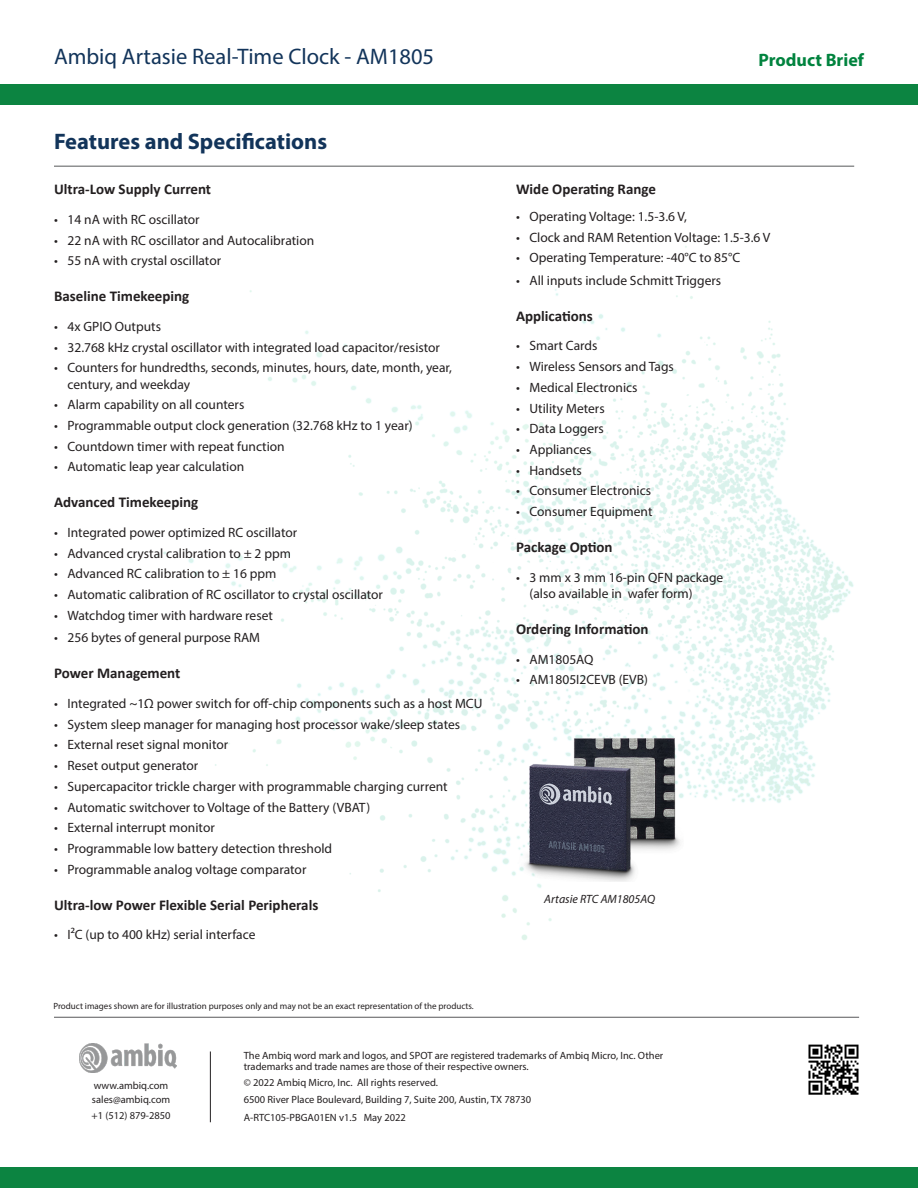
<style>
.page{position:relative;width:918px;height:1188px;background:#fff}
.page>*{position:absolute;margin:0;border:0;box-sizing:border-box;transform-origin:0 0}
.t1{font:22.5px "Myriad Pro";color:#12345a}
.t2{font:700 22.5px "Myriad Pro";color:#12345a}
.t3{font:700 18px "Myriad Pro";color:#00833e}
.t4{font:700 15px "Calibri";color:#231f20}
.t5{font:13.5px/16.2px "Myriad Pro";color:#231f20}
.t6{font:italic 12px "Myriad Pro";color:#231f20}
.t7{font:10.5px/10.5px "Myriad Pro";color:#231f20}
.t8{font:9px "Myriad Pro";color:#231f20}
</style>
<div class="page">
<div style="left:0;top:1167px;width:918px;height:21px;background:#0c8441"></div>
<hr style="left:54px;top:166px;width:800px;height:1px;background:#57585a">
<hr style="left:54px;top:1017px;width:805px;height:1px;background:#57585a">
<div style="left:0;top:84px;width:918px;height:21px;background:#0c8441"></div>
<img style="left:156px;top:246px;width:698px;height:694px">
<img style="left:808px;top:1044px;width:51px;height:51px">
<img style="left:518px;top:733px;width:165px;height:148px">
<hr style="left:210px;top:1052px;width:1px;height:70px;background:#231f20">
<img style="left:79px;top:1044px;width:98px;height:29px">
<h1 class="t1" style="left:54px;top:42px;width:382px">Ambiq Artasie Real-Time Clock - AM1805</h1>
<h2 class="t3" style="left:758px;top:48px;width:107px">Product Brief</h2>
<h1 class="t2" style="left:54px;top:127px;width:275px">Features and Specifications</h1>
<p class="t4" style="left:54px;top:179px;width:159px">Ultra-Low Supply Current</p>
<p class="t5" style="left:54px;top:211px;width:147px">• 14 nA with RC oscillator</p>
<p class="t5" style="left:54px;top:232px;width:262px">• 22 nA with RC oscillator and Autocalibration</p>
<p class="t5" style="left:54px;top:252px;width:169px">• 55 nA with crystal oscillator</p>
<p class="t4" style="left:54px;top:286px;width:137px">Baseline Timekeeping</p>
<p class="t5" style="left:54px;top:318px;width:109px">• 4x GPIO Outputs</p>
<p class="t5" style="left:54px;top:339px;width:388px">• 32.768 kHz crystal oscillator with integrated load capacitor/resistor</p>
<p class="t5" style="left:68px;top:360px;width:386px;text-indent:-14px">• Counters for hundredths, seconds, minutes, hours, date, month, year, century, and weekday</p>
<p class="t5" style="left:54px;top:396px;width:192px">• Alarm capability on all counters</p>
<p class="t5" style="left:54px;top:417px;width:360px">• Programmable output clock generation (32.768 kHz to 1 year)</p>
<p class="t5" style="left:54px;top:438px;width:232px">• Countdown timer with repeat function</p>
<p class="t5" style="left:54px;top:459px;width:192px">• Automatic leap year calculation</p>
<p class="t4" style="left:54px;top:492px;width:146px">Advanced Timekeeping</p>
<p class="t5" style="left:54px;top:524px;width:245px">• Integrated power optimized RC oscillator</p>
<p class="t5" style="left:54px;top:545px;width:239px">• Advanced crystal calibration to ± 2 ppm</p>
<p class="t5" style="left:54px;top:566px;width:224px">• Advanced RC calibration to ± 16 ppm</p>
<p class="t5" style="left:54px;top:586px;width:331px">• Automatic calibration of RC oscillator to crystal oscillator</p>
<p class="t5" style="left:54px;top:607px;width:220px">• Watchdog timer with hardware reset</p>
<p class="t5" style="left:54px;top:630px;width:208px">• 256 bytes of general purpose RAM</p>
<p class="t4" style="left:54px;top:663px;width:128px">Power Management</p>
<p class="t5" style="left:54px;top:695px;width:430px">• Integrated ~1Ω power switch for off-chip components such as a host MCU</p>
<p class="t5" style="left:54px;top:716px;width:408px">• System sleep manager for managing host processor wake/sleep states</p>
<p class="t5" style="left:54px;top:737px;width:176px">• External reset signal monitor</p>
<p class="t5" style="left:54px;top:757px;width:146px">• Reset output generator</p>
<p class="t5" style="left:54px;top:778px;width:395px">• Supercapacitor trickle charger with programmable charging current</p>
<p class="t5" style="left:54px;top:799px;width:318px">• Automatic switchover to Voltage of the Battery (VBAT)</p>
<p class="t5" style="left:54px;top:819px;width:162px">• External interrupt monitor</p>
<p class="t5" style="left:54px;top:840px;width:280px">• Programmable low battery detection threshold</p>
<p class="t5" style="left:54px;top:861px;width:254px">• Programmable analog voltage comparator</p>
<p class="t4" style="left:54px;top:894px;width:266px">Ultra-low Power Flexible Serial Peripherals</p>
<p class="t5" style="left:54px;top:927px;width:203px">• I2C (up to 400 kHz) serial interface</p>
<p class="t8" style="left:53px;top:1001px;width:422px">Product images shown are for illustration purposes only and may not be an exact representation of the products.</p>
<p class="t4" style="left:516px;top:179px;width:142px">Wide Operating Range</p>
<p class="t5" style="left:516px;top:208px;width:173px">• Operating Voltage: 1.5-3.6 V,</p>
<p class="t5" style="left:516px;top:229px;width:256px">• Clock and RAM Retention Voltage: 1.5-3.6 V</p>
<p class="t5" style="left:516px;top:249px;width:226px">• Operating Temperature: -40°C to 85°C</p>
<p class="t5" style="left:516px;top:272px;width:207px">• All inputs include Schmitt Triggers</p>
<p class="t4" style="left:516px;top:305px;width:78px">Applications</p>
<p class="t5" style="left:516px;top:338px;width:83px">• Smart Cards</p>
<p class="t5" style="left:516px;top:358px;width:159px">• Wireless Sensors and Tags</p>
<p class="t5" style="left:516px;top:379px;width:123px">• Medical Electronics</p>
<p class="t5" style="left:516px;top:400px;width:90px">• Utility Meters</p>
<p class="t5" style="left:516px;top:420px;width:89px">• Data Loggers</p>
<p class="t5" style="left:516px;top:441px;width:77px">• Appliances</p>
<p class="t5" style="left:516px;top:462px;width:67px">• Handsets</p>
<p class="t5" style="left:516px;top:483px;width:137px">• Consumer Electronics</p>
<p class="t5" style="left:516px;top:503px;width:138px">• Consumer Equipment</p>
<p class="t4" style="left:516px;top:536px;width:98px">Package Option</p>
<p class="t5" style="left:530px;top:569px;width:195px;text-indent:-14px">• 3 mm x 3 mm 16-pin QFN package (also available in wafer form)</p>
<p class="t4" style="left:516px;top:618px;width:134px">Ordering Information</p>
<p class="t5" style="left:516px;top:651px;width:79px">• AM1805AQ</p>
<p class="t5" style="left:516px;top:672px;width:134px">• AM1805I2CEVB (EVB)</p>
<p class="t6" style="left:544px;top:892px;width:112px">Artasie RTC AM1805AQ</p>
<p class="t7" style="left:92px;top:1079px;width:80px;line-height:13.5px">www.ambiq.com sales@ambiq.com</p>
<p class="t7" style="left:92px;top:1110px;width:81px">+1 (512) 879-2850</p>
<p class="t7" style="left:244px;top:1050px;width:421px">The Ambiq word mark and logos, and SPOT are registered trademarks of Ambiq Micro, Inc. Other trademarks and trade names are those of their respective owners.</p>
<p class="t7" style="left:244px;top:1074px;width:289px;line-height:16.5px">© 2022 Ambiq Micro, Inc. All rights reserved.<br>6500 River Place Boulevard, Building 7, Suite 200, Austin, TX 78730</p>
<p class="t7" style="left:244px;top:1112px;width:164px">A-RTC105-PBGA01EN v1.5 May 2022</p>
</div>
